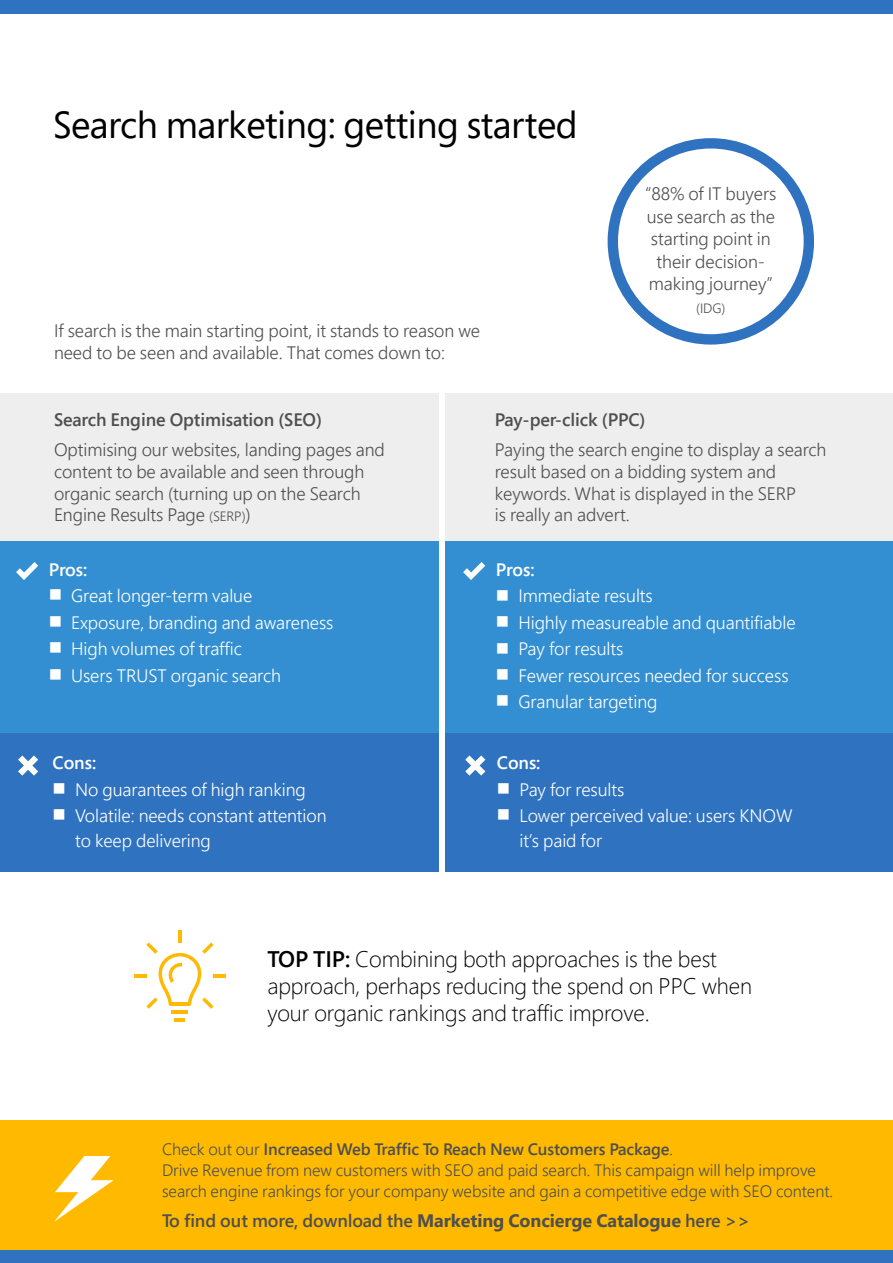
<style>
.page{position:relative;width:893px;height:1263px;background:#fff}
.page>*{position:absolute;margin:0;border:0;box-sizing:border-box;transform-origin:0 0}
.t1{font:37.5px "Segoe Pro";letter-spacing:-.015em;color:#000}
.t2{font:300 22.5px/27px "Segoe Pro";letter-spacing:-.005em;color:#000}
.t3{font:300 18px/21.6px "Segoe Pro";letter-spacing:-.005em;color:#4f4f4f}
.t4{font:300 18px/24.3px "Segoe Pro";letter-spacing:-.005em;color:#fff}
.t5{font:600 18px "Segoe Pro";letter-spacing:-.005em;color:#4f4f4f}
.t6{font:600 18px "Segoe Pro";letter-spacing:-.005em;color:#fff}
.t7{font:300 16.5px/21px "Segoe Pro";letter-spacing:-.005em;color:#4f4f4f}
.t8{font:300 13.5px "Segoe Pro";color:#4f4f4f}
.s1{font-size:13.5px}
.s2{font-weight:600}
.s3{font-weight:700}
</style>
<div class="page">
<div style="left:0;top:541px;width:439px;height:192px;background:#338fd1"></div>
<div style="left:0;top:733px;width:439px;height:139px;background:#2f72c0"></div>
<div style="left:445px;top:541px;width:448px;height:192px;background:#338fd1"></div>
<div style="left:445px;top:733px;width:448px;height:139px;background:#2f72c0"></div>
<div style="left:608px;top:138px;width:206px;height:207px;border:10px solid #2f72c0;border-radius:50%"></div>
<div style="left:0;top:393px;width:439px;height:148px;background:#eee"></div>
<div style="left:445px;top:393px;width:448px;height:148px;background:#eee"></div>
<svg style="left:175px;top:1018px;width:10px;height:3px"></svg>
<hr style="left:172px;top:1010px;width:16px;height:4px;background:#ffb900">
<hr style="left:178px;top:930px;width:4px;height:13px;background:#ffb900">
<svg style="left:134px;top:942px;width:92px;height:67px"></svg>
<svg style="left:463px;top:562px;width:22px;height:18px"></svg>
<svg style="left:16px;top:562px;width:22px;height:18px"></svg>
<svg style="left:18px;top:755px;width:20px;height:21px"></svg>
<svg style="left:465px;top:755px;width:21px;height:21px"></svg>
<div style="left:0;top:0;width:893px;height:14px;background:#2f72c0"></div>
<div style="left:0;top:1249px;width:893px;height:14px;background:#2f72c0"></div>
<div style="left:0;top:1120px;width:893px;height:129px;background:#ffba00"></div>
<svg style="left:54px;top:1156px;width:60px;height:66px"></svg>
<h1 class="t1" style="left:53px;top:99px;width:526px">Search marketing: getting started</h1>
<p class="t3" style="left:54px;top:319px;width:428px">If search is the main starting point, it stands to reason we need to be seen and available. That comes down to:</p>
<p class="t3" style="left:645px;top:182px;width:133px;line-height:22.5px;text-align:center">“88% of IT buyers use search as the starting point in their decision&shy;making journey”</p>
<p class="t8" style="left:696px;top:298px;width:31px">(IDG)</p>
<p class="t5" style="left:54px;top:407px;width:269px">Search Engine Optimisation (SEO)</p>
<p class="t5" style="left:495px;top:407px;width:152px">Pay-per-click (PPC)</p>
<p class="t3" style="left:54px;top:439px;width:332px">Optimising our websites, landing pages and content to be available and seen through organic search (turning up on the Search Engine Results Page <span class="s1">(SERP)</span>)</p>
<p class="t6" style="left:49px;top:557px;width:40px">Pros:</p>
<p class="t4" style="left:49px;top:583px;width:205px">■ Great longer-term value</p>
<p class="t4" style="left:49px;top:610px;width:286px">■ Exposure, branding and awareness</p>
<p class="t4" style="left:49px;top:636px;width:195px">■ High volumes of traffic</p>
<p class="t4" style="left:49px;top:663px;width:234px">■ Users TRUST organic search</p>
<p class="t3" style="left:495px;top:439px;width:333px">Paying the search engine to display a search result based on a bidding system and keywords. What is displayed in the SERP<br>is really an advert.</p>
<p class="t6" style="left:496px;top:557px;width:40px">Pros:</p>
<p class="t4" style="left:496px;top:583px;width:158px">■ Immediate results</p>
<p class="t4" style="left:496px;top:610px;width:301px">■ Highly measureable and quantifiable</p>
<p class="t4" style="left:496px;top:636px;width:129px">■ Pay for results</p>
<p class="t4" style="left:496px;top:663px;width:294px">■ Fewer resources needed for success</p>
<p class="t4" style="left:496px;top:689px;width:163px">■ Granular targeting</p>
<p class="t6" style="left:53px;top:751px;width:45px">Cons:</p>
<p class="t4" style="left:53px;top:777px;width:255px">■ No guarantees of high ranking</p>
<p class="t4" style="left:75px;top:803px;width:253px;text-indent:-22px">■ Volatile: needs constant attention to keep delivering</p>
<p class="t6" style="left:497px;top:751px;width:45px">Cons:</p>
<p class="t4" style="left:497px;top:777px;width:129px">■ Pay for results</p>
<p class="t4" style="left:519px;top:803px;width:275px;text-indent:-22px">■ Lower perceived value: users KNOW it’s paid for</p>
<p class="t2" style="left:267px;top:945px;width:486px"><span class="s2">TOP TIP:</span> Combining both approaches is the best approach, perhaps reducing the spend on PPC when your organic rankings and traffic improve.</p>
<p class="t7" style="left:162px;top:1138px;width:673px">Check out our <span class="s2">Increased Web Traffic To Reach New Customers Package</span>.<br>Drive Revenue from new customers with SEO and paid search. This campaign will help improve search engine rankings for your company website and gain a competitive edge with SEO content.</p>
<p class="t5" style="left:162px;top:1208px;width:589px">To find out more, download the <span class="s3">Marketing Concierge Catalogue</span> here &gt;&gt;</p>
</div>
